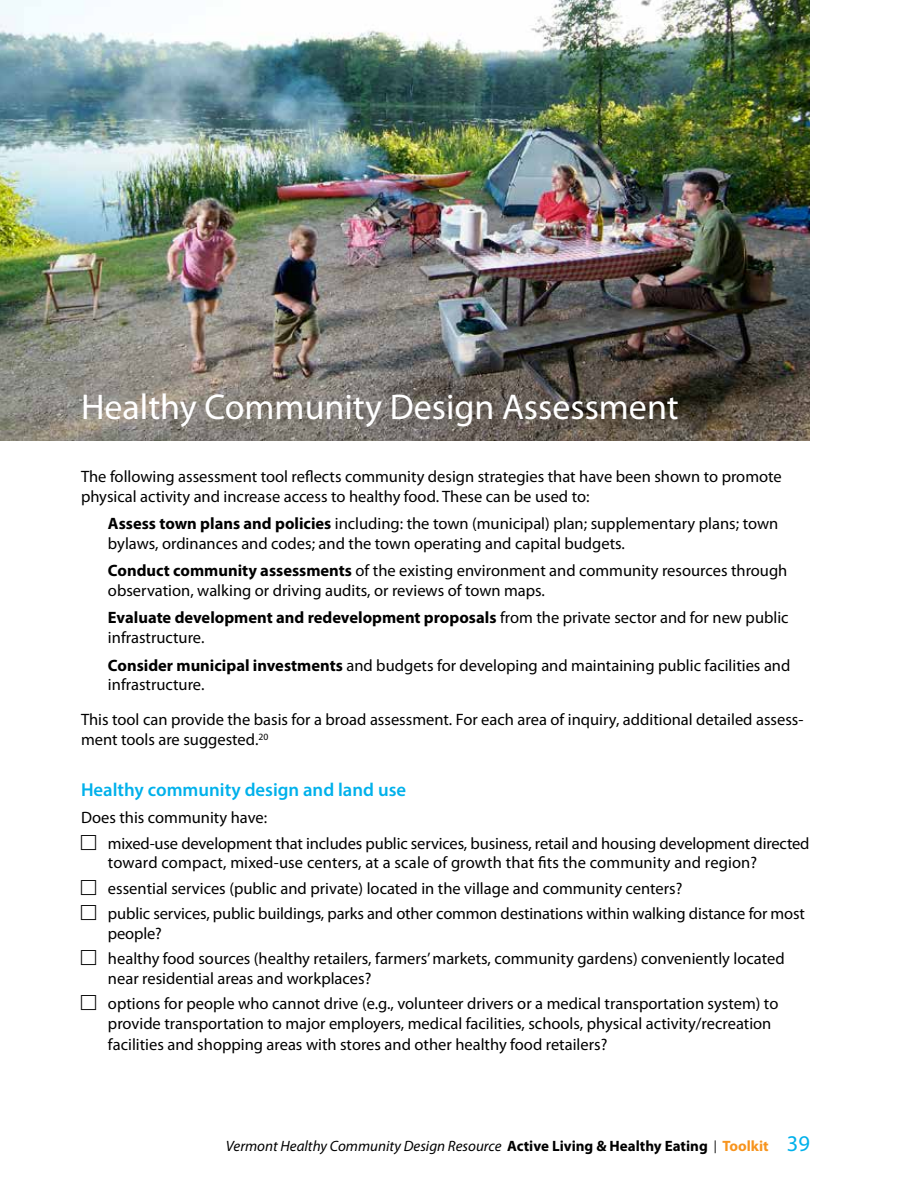
<style>
.page{position:relative;width:918px;height:1188px;background:#fff}
.page>*{position:absolute;margin:0;border:0;box-sizing:border-box;transform-origin:0 0}
.t1{font:36px "Myriad Pro";color:#fff}
.t2{font:600 18.75px "Myriad Pro";color:#00b1eb}
.t3{font:16.5px/19.8px "Myriad Pro";color:#000}
.t4{font:italic 15px "Myriad Pro";color:#000}
.s1{font-weight:700}
.s2{font-weight:700;font-style:normal}
.s3{font-style:normal;font-size:12.75px}
.s4{font-weight:700;font-style:normal;color:#f7941e}
.s5{font-style:normal;font-size:22.5px;color:#00b1eb}
</style>
<div class="page">
<img style="left:0;top:0;width:810px;height:440px">
<h1 class="t1" style="left:81px;top:385px;width:599px">Healthy Community Design Assessment</h1>
<p class="t3" style="left:81px;top:466px;width:702px">The following assessment tool reflects community design strategies that have been shown to promote physical activity and increase access to healthy food. These can be used to:</p>
<p class="t3" style="left:108px;top:513px;width:672px"><span class="s1">Assess town plans and policies</span> including: the town (municipal) plan; supplementary plans; town bylaws, ordinances and codes; and the town operating and capital budgets.</p>
<p class="t3" style="left:108px;top:561px;width:681px"><span class="s1">Conduct community assessments</span> of the existing environment and community resources through observation, walking or driving audits, or reviews of town maps.</p>
<p class="t3" style="left:108px;top:608px;width:682px"><span class="s1">Evaluate development and redevelopment proposals</span> from the private sector and for new public infrastructure.</p>
<p class="t3" style="left:108px;top:655px;width:684px"><span class="s1">Consider municipal investments</span> and budgets for developing and maintaining public facilities and infrastructure.</p>
<p class="t3" style="left:81px;top:710px;width:724px">This tool can provide the basis for a broad assessment. For each area of inquiry, additional detailed assess&shy;ment tools are suggested.<sup>20</sup></p>
<p class="t2" style="left:81px;top:778px;width:327px">Healthy community design and land use</p>
<p class="t3" style="left:108px;top:805px;width:703px;line-height:25.2px;text-indent:-27px">Does this community have:<br>mixed-use development that includes public services, business, retail and housing development directed</p>
<p class="t3" style="left:108px;top:850px;width:698px;line-height:25.2px">toward compact, mixed-use centers, at a scale of growth that fits the community and region? essential services (public and private) located in the village and community centers?<br>public services, public buildings, parks and other common destinations within walking distance for most</p>
<p class="t3" style="left:108px;top:920px;width:678px;line-height:25.2px">people?<br>healthy food sources (healthy retailers, farmers’ markets, community gardens) conveniently located</p>
<p class="t3" style="left:108px;top:965px;width:672px;line-height:25.2px">near residential areas and workplaces?<br>options for people who cannot drive (e.g., volunteer drivers or a medical transportation system) to</p>
<p class="t3" style="left:108px;top:1012px;width:665px;line-height:21.6px">provide transportation to major employers, medical facilities, schools, physical activity/recreation facilities and shopping areas with stores and other healthy food retailers?</p>
<p class="t4" style="left:226px;top:1137px;width:586px">Vermont Healthy Community Design Resource <span class="s2">Active Living &amp; Healthy Eating</span> <span class="s3">|</span> <span class="s4">Toolkit</span> <span class="s5">39</span></p>
</div>
